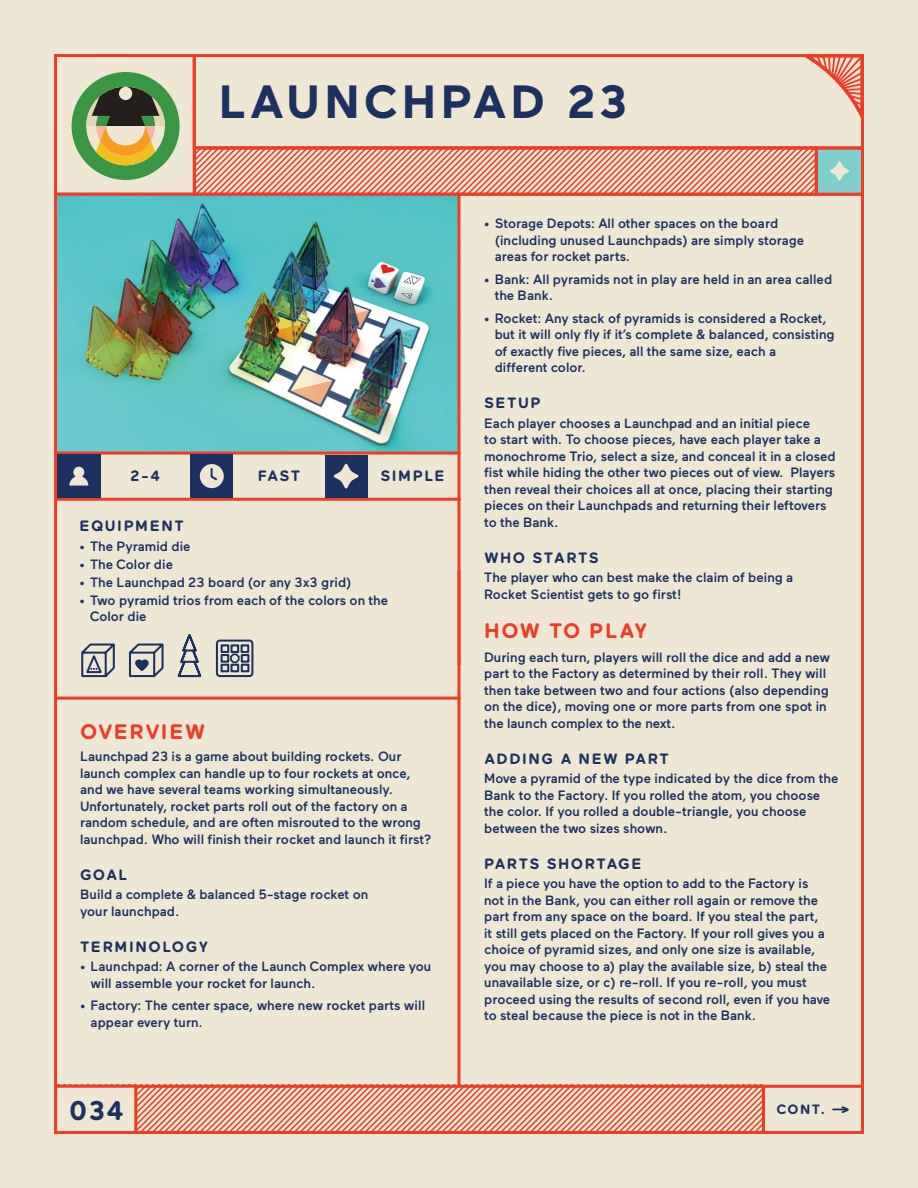
<style>
.page{position:relative;width:918px;height:1188px;background:#eee7d4}
.page>*{position:absolute;margin:0;border:0;box-sizing:border-box;transform-origin:0 0}
.t1{font:700 46.5px "Maax";letter-spacing:.095em;color:#1c3160}
.t2{font:700 27px "Maax Rounded";color:#1c3160}
.t3{font:700 21px "Maax Rounded";letter-spacing:.075em;color:#ef3c24}
.Body_Copy{font:700 15px "Maax Rounded";letter-spacing:.1em;color:#1c3160}
.Body_Copy-2{font:500 13.5px/16.5px "Maax";color:#1c3160}
.t4{font:700 13.5px "Maax Rounded";color:#1c3160}
</style>
<div class="page">
<svg style="left:72px;top:72px;width:108px;height:108px"></svg>
<div style="left:119px;top:87px;width:13px;height:13px;background:#eee7d4;border-radius:50%"></div>
<img style="left:57px;top:196px;width:401px;height:256px">
<hr style="left:56px;top:452px;width:405px;height:3px;background:#ef3c24">
<hr style="left:56px;top:498px;width:405px;height:3px;background:#ef3c24">
<hr style="left:56px;top:697px;width:405px;height:3px;background:#ef3c24">
<svg style="left:177px;top:634px;width:25px;height:44px"></svg>
<hr style="left:458px;top:195px;width:2px;height:470px;background:#ef3c24">
<hr style="left:458px;top:571px;width:2px;height:515px;background:#ef3c24">
<svg style="left:81px;top:643px;width:34px;height:35px"></svg>
<svg style="left:129px;top:643px;width:35px;height:35px"></svg>
<div style="left:216px;top:640px;width:37px;height:37px;border:2px solid #1c3160;border-radius:3px"></div>
<svg style="left:220px;top:644px;width:30px;height:29px"></svg>
<svg style="left:137px;top:1089px;width:624px;height:41px"></svg>
<div style="left:54px;top:1085px;width:711px;height:49px;border:3px solid #ef3c24"></div>
<hr style="left:744px;top:1085px;width:119px;height:3px;background:#ef3c24">
<div style="left:818px;top:149px;width:43px;height:44px;background:#7ecece"></div>
<svg style="left:830px;top:161px;width:19px;height:20px"></svg>
<div style="left:193px;top:54px;width:671px;height:95px;border:3px solid #ef3c24"></div>
<svg style="left:801px;top:54px;width:63px;height:78px"></svg>
<svg style="left:197px;top:151px;width:617px;height:41px"></svg>
<div style="left:193px;top:147px;width:625px;height:49px;border:3px solid #ef3c24"></div>
<div style="left:54px;top:54px;width:142px;height:142px;border:3px solid #ef3c24"></div>
<div style="left:815px;top:147px;width:49px;height:49px;border:3px solid #ef3c24"></div>
<div style="left:54px;top:1085px;width:83px;height:49px;background:#eee7d4;border:3px solid #ef3c24"></div>
<div style="left:325px;top:455px;width:43px;height:43px;background:#1c3160"></div>
<svg style="left:333px;top:463px;width:26px;height:26px"></svg>
<div style="left:190px;top:455px;width:43px;height:43px;background:#1c3160"></div>
<div style="left:200px;top:464px;width:24px;height:24px;background:#eee7d4;border-radius:50%"></div>
<svg style="left:211px;top:468px;width:6px;height:12px"></svg>
<div style="left:57px;top:454px;width:43px;height:44px;background:#1c3160"></div>
<svg style="left:69px;top:467px;width:19px;height:19px"></svg>
<p class="t1" style="left:219px;top:77px;width:410px">LAUNCHPAD 23</p>
<p class="Body_Copy" style="left:130px;top:467px;width:32px">2-4</p>
<p class="Body_Copy" style="left:258px;top:467px;width:44px">FAST</p>
<p class="Body_Copy" style="left:380px;top:467px;width:66px">SIMPLE</p>
<p class="Body_Copy" style="left:80px;top:517px;width:106px">EQUIPMENT</p>
<p class="Body_Copy-2" style="left:80px;top:538px;width:113px">• The Pyramid die</p>
<p class="Body_Copy-2" style="left:80px;top:556px;width:95px">• The Color die</p>
<p class="Body_Copy-2" style="left:80px;top:574px;width:274px">• The Launchpad 23 board (or any 3x3 grid)</p>
<p class="Body_Copy-2" style="left:90px;top:592px;width:300px;text-indent:-10px">• Two pyramid trios from each of the colors on the<br>Color die</p>
<p class="t3" style="left:80px;top:719px;width:127px">OVERVIEW</p>
<p class="Body_Copy-2" style="left:80px;top:749px;width:353px">Launchpad 23 is a game about building rockets. Our launch complex can handle up to four rockets at once, and we have several teams working simultaneously.<br>Unfortunately, rocket parts roll out of the factory on a random schedule, and are often misrouted to the wrong launchpad. Who will finish their rocket and launch it first?</p>
<p class="Body_Copy" style="left:80px;top:866px;width:49px">GOAL</p>
<p class="Body_Copy-2" style="left:80px;top:887px;width:290px">Build a complete &amp; balanced 5-stage rocket on your launchpad.</p>
<p class="Body_Copy" style="left:80px;top:938px;width:130px">TERMINOLOGY</p>
<p class="Body_Copy-2" style="left:91px;top:959px;width:342px;text-indent:-10px">• Launchpad: A corner of the Launch Complex where you will assemble your rocket for launch.</p>
<p class="Body_Copy-2" style="left:91px;top:998px;width:336px;text-indent:-10px">• Factory: The center space, where new rocket parts will appear every turn.</p>
<p class="Body_Copy-2" style="left:495px;top:215px;width:311px;text-indent:-10px">• Storage Depots: All other spaces on the board (including unused Launchpads) are simply storage areas for rocket parts.</p>
<p class="Body_Copy-2" style="left:495px;top:271px;width:339px;text-indent:-10px">• Bank: All pyramids not in play are held in an area called the Bank.</p>
<p class="Body_Copy-2" style="left:495px;top:310px;width:342px;text-indent:-10px">• Rocket: Any stack of pyramids is considered a Rocket, but it will only fly if it’s complete &amp; balanced, consisting of exactly five pieces, all the same size, each a<br>different color.</p>
<p class="Body_Copy" style="left:484px;top:394px;width:58px">SETUP</p>
<p class="Body_Copy-2" style="left:484px;top:415px;width:353px">Each player chooses a Launchpad and an initial piece<br>to start with. To choose pieces, have each player take a monochrome Trio, select a size, and conceal it in a closed fist while hiding the other two pieces out of view. Players then reveal their choices all at once, placing their starting pieces on their Launchpads and returning their leftovers to the Bank.</p>
<p class="Body_Copy" style="left:484px;top:548px;width:116px">WHO STARTS</p>
<p class="Body_Copy-2" style="left:484px;top:569px;width:311px">The player who can best make the claim of being a<br>Rocket Scientist gets to go first!</p>
<p class="t3" style="left:484px;top:618px;width:165px">HOW TO PLAY</p>
<p class="Body_Copy-2" style="left:484px;top:649px;width:348px">During each turn, players will roll the dice and add a new part to the Factory as determined by their roll. They will then take between two and four actions (also depending on the dice), moving one or more parts from one spot in the launch complex to the next.</p>
<p class="Body_Copy" style="left:484px;top:749px;width:186px">ADDING A NEW PART</p>
<p class="Body_Copy-2" style="left:484px;top:770px;width:356px">Move a pyramid of the type indicated by the dice from the Bank to the Factory. If you rolled the atom, you choose the color. If you rolled a double-triangle, you choose between the two sizes shown.</p>
<p class="Body_Copy" style="left:484px;top:854px;width:159px">PARTS SHORTAGE</p>
<p class="Body_Copy-2" style="left:484px;top:875px;width:348px">If a piece you have the option to add to the Factory is not in the Bank, you can either roll again or remove the part from any space on the board. If you steal the part,<br>it still gets placed on the Factory. If your roll gives you a choice of pyramid sizes, and only one size is available, you may choose to a) play the available size, b) steal the unavailable size, or c) re-roll. If you re-roll, you must proceed using the results of second roll, even if you have to steal because the piece is not in the Bank.</p>
<p class="t2" style="left:69px;top:1094px;width:56px">034</p>
<p class="t4" style="left:776px;top:1101px;width:75px">CONT. ---&gt;</p>
</div>
